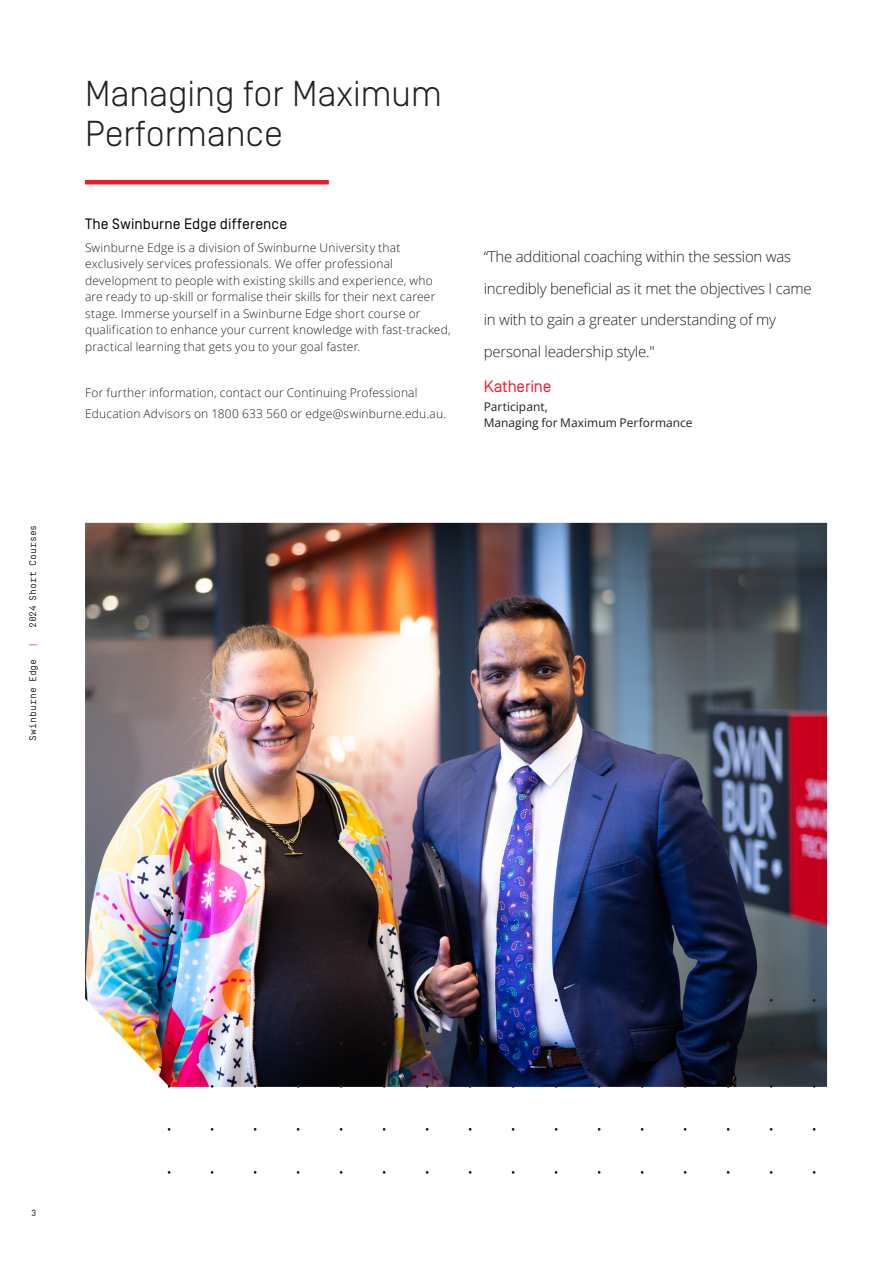
<style>
.page{position:relative;width:893px;height:1263px;background:#fff}
.page>*{position:absolute;margin:0;border:0;box-sizing:border-box;transform-origin:0 0}
.t1{font:300 36px/40.5px "Simplon Norm";color:#231f20}
.P{font:16.5px "Simplon Norm";letter-spacing:-.01em;color:#ee1b2c}
.t2{font:300 15px/31.5px "Open Sans";letter-spacing:-.015em;color:#231f20}
.Table_P{font:15px "Simplon Norm";letter-spacing:.01em;color:#000}
.Table_P-2{font:300 12px/16.5px "Open Sans";letter-spacing:.015em;color:#231f20}
.P-2{font:12px "Open Sans";color:#231f20}
.t3{font:9.75px "Simplon Mono";color:#231f20}
.t4{font:9.75px "Simplon Norm";color:#ee1b2c}
.t5{font:9px "Simplon Norm";color:#231f20}
</style>
<div class="page">
<hr style="left:85px;top:180px;width:244px;height:4px;background:#ee1b2c">
<img style="left:85px;top:523px;width:742px;height:564px">
<p class="t3" style="left:28px;top:628px;width:105px;rotate:-90deg">2024 Short Courses</p>
<p class="t3" style="left:28px;top:740px;width:83px;rotate:-90deg">Swinburne Edge</p>
<p class="t4" style="left:28px;top:646px;width:4px;rotate:-90deg">|</p>
<p class="t1" style="left:85px;top:73px;width:358px">Managing for Maximum<br>Performance</p>
<p class="Table_P" style="left:85px;top:216px;width:204px">The Swinburne Edge difference</p>
<p class="Table_P-2" style="left:85px;top:239px;width:367px">Swinburne Edge is a division of Swinburne University that exclusively services professionals. We offer professional development to people with existing skills and experience, who are ready to up-skill or formalise their skills for their next career stage. Immerse yourself in a Swinburne Edge short course or qualification to enhance your current knowledge with fast-tracked, practical learning that gets you to your goal faster.</p>
<p class="Table_P-2" style="left:85px;top:381px;width:363px;line-height:21px">For further information, contact our Continuing Professional<br>Education Advisors on 1800 633 560 or edge@swinburne.edu.au.</p>
<p class="t2" style="left:484px;top:241px;width:329px">“The additional coaching within the session was incredibly beneficial as it met the objectives I came in with to gain a greater understanding of my personal leadership style."</p>
<p class="P" style="left:484px;top:378px;width:69px">Katherine</p>
<p class="P-2" style="left:484px;top:398px;width:66px">Participant,</p>
<p class="P-2" style="left:484px;top:415px;width:210px">Managing for Maximum Performance</p>
<p class="t5" style="left:31px;top:1208px;width:6px">3</p>
</div>
